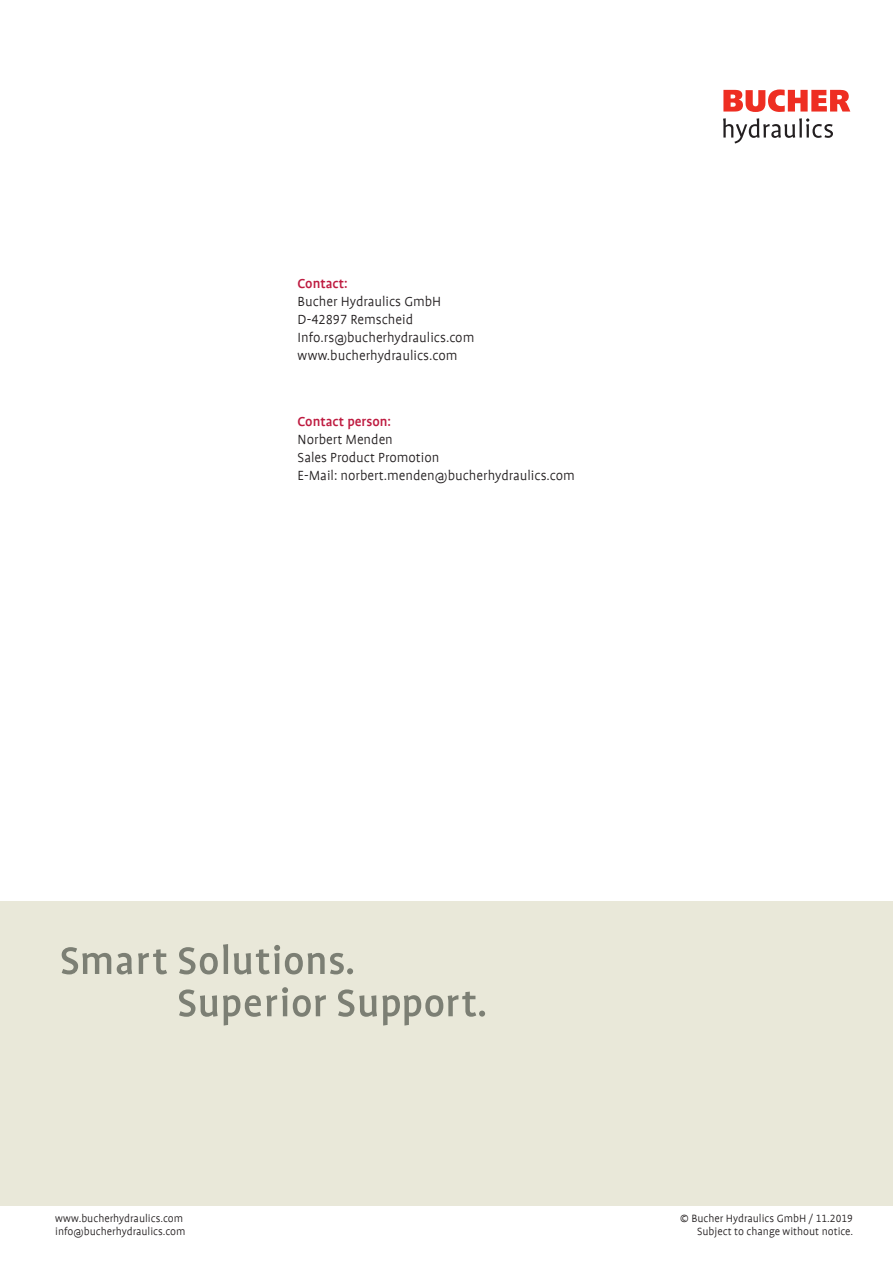
<style>
.page{position:relative;width:893px;height:1263px;background:#fff}
.page>*{position:absolute;margin:0;border:0;box-sizing:border-box;transform-origin:0 0}
.t1{font:300 15px/18px "Profile Offc Pro";color:#231f20}
.t2{font:500 15px "Profile Offc Pro";color:#be1b40}
.t3{font:300 12px/13.5px "Profile Offc Pro";color:#231f20;text-align:right}
</style>
<div class="page">
<svg style="left:723px;top:89px;width:127px;height:23px"></svg>
<svg style="left:723px;top:118px;width:110px;height:25px"></svg>
<div style="left:0;top:901px;width:893px;height:304px;background:#e9e8d9"></div>
<svg style="left:179px;top:987px;width:306px;height:38px"></svg>
<svg style="left:62px;top:944px;width:291px;height:30px"></svg>
<p class="t2" style="left:298px;top:275px;width:52px">Contact:</p>
<p class="t1" style="left:298px;top:293px;width:178px">Bucher Hydraulics GmbH<br>D-42897 Remscheid<br>Info.rs@bucherhydraulics.com www.bucherhydraulics.com</p>
<p class="t2" style="left:298px;top:413px;width:95px">Contact person:</p>
<p class="t1" style="left:298px;top:431px;width:279px">Norbert Menden<br>Sales Product Promotion<br>E-Mail: norbert.menden@bucherhydraulics.com</p>
<p class="t3" style="left:55px;top:1211px;width:132px;text-align:left">www.bucherhydraulics.com info@bucherhydraulics.com</p>
<p class="t3" style="left:680px;top:1211px;width:174px">© Bucher Hydraulics GmbH / 11.2019<br>Subject to change without notice.</p>
</div>
